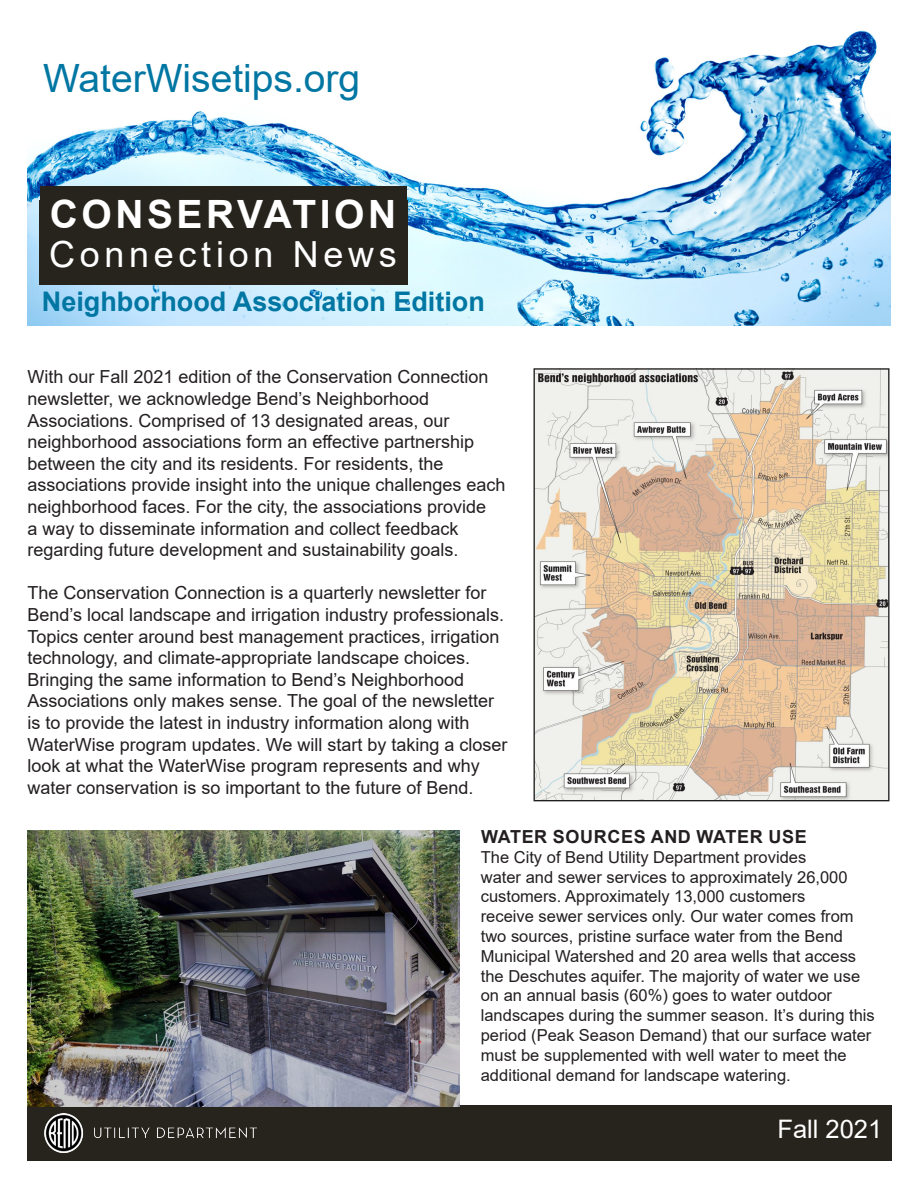
<style>
.page{position:relative;width:918px;height:1188px;background:#fff}
.page>*{position:absolute;margin:0;border:0;box-sizing:border-box;transform-origin:0 0}
.t1{font:39px "Arial";color:#0076a3}
.t2{font:700 39px "Arial";letter-spacing:.09em;color:#fff}
.t3{font:36px "Arial";letter-spacing:.13em;color:#fff}
.t4{font:700 27px "Arial";color:#0076a3}
.t5{font:25.5px "Arial";color:#fff}
.t6{font:18px/21.6px "Arial";color:#231f20}
.t7{font:700 18px "Arial";letter-spacing:.035em;color:#231f20}
.t8{font:16.5px/19.8px "Arial";color:#231f20}
</style>
<div class="page">
<img style="left:27px;top:30px;width:863px;height:295px">
<div style="left:40px;top:186px;width:366px;height:98px;background:#26241c"></div>
<div style="left:39px;top:200px;width:368px;height:84px;background:#26241c"></div>
<div style="left:27px;top:1106px;width:864px;height:55px;background:#26241c"></div>
<img style="left:44px;top:1113px;width:213px;height:39px">
<img style="left:536px;top:370px;width:351px;height:429px">
<div style="left:534px;top:368px;width:355px;height:433px;border:1px solid #231f20"></div>
<img style="left:27px;top:831px;width:432px;height:275px">
<p class="t1" style="left:43px;top:52px;width:319px">WaterWisetips.org</p>
<p class="t2" style="left:50px;top:187px;width:348px">CONSERVATION</p>
<p class="t3" style="left:49px;top:230px;width:349px">Connection News</p>
<p class="t4" style="left:42px;top:282px;width:445px">Neighborhood Association Edition</p>
<p class="t6" style="left:27px;top:366px;width:480px">With our Fall 2021 edition of the Conservation Connection newsletter, we acknowledge Bend’s Neighborhood Associations. Comprised of 13 designated areas, our neighborhood associations form an effective partnership between the city and its residents. For residents, the associations provide insight into the unique challenges each neighborhood faces. For the city, the associations provide<br>a way to disseminate information and collect feedback regarding future development and sustainability goals.</p>
<p class="t6" style="left:27px;top:582px;width:482px">The Conservation Connection is a quarterly newsletter for Bend’s local landscape and irrigation industry professionals.<br>Topics center around best management practices, irrigation technology, and climate-appropriate landscape choices.<br>Bringing the same information to Bend’s Neighborhood Associations only makes sense. The goal of the newsletter is to provide the latest in industry information along with WaterWise program updates. We will start by taking a closer look at what the WaterWise program represents and why water conservation is so important to the future of Bend.</p>
<p class="t7" style="left:481px;top:824px;width:327px">WATER SOURCES AND WATER USE</p>
<p class="t8" style="left:481px;top:847px;width:396px">The City of Bend Utility Department provides<br>water and sewer services to approximately 26,000 customers. Approximately 13,000 customers<br>receive sewer services only. Our water comes from two sources, pristine surface water from the Bend Municipal Watershed and 20 area wells that access the Deschutes aquifer. The majority of water we use on an annual basis (60%) goes to water outdoor landscapes during the summer season. It’s during this period (Peak Season Demand) that our surface water must be supplemented with well water to meet the additional demand for landscape watering.</p>
<p class="t5" style="left:777px;top:1112px;width:106px">Fall 2021</p>
</div>
